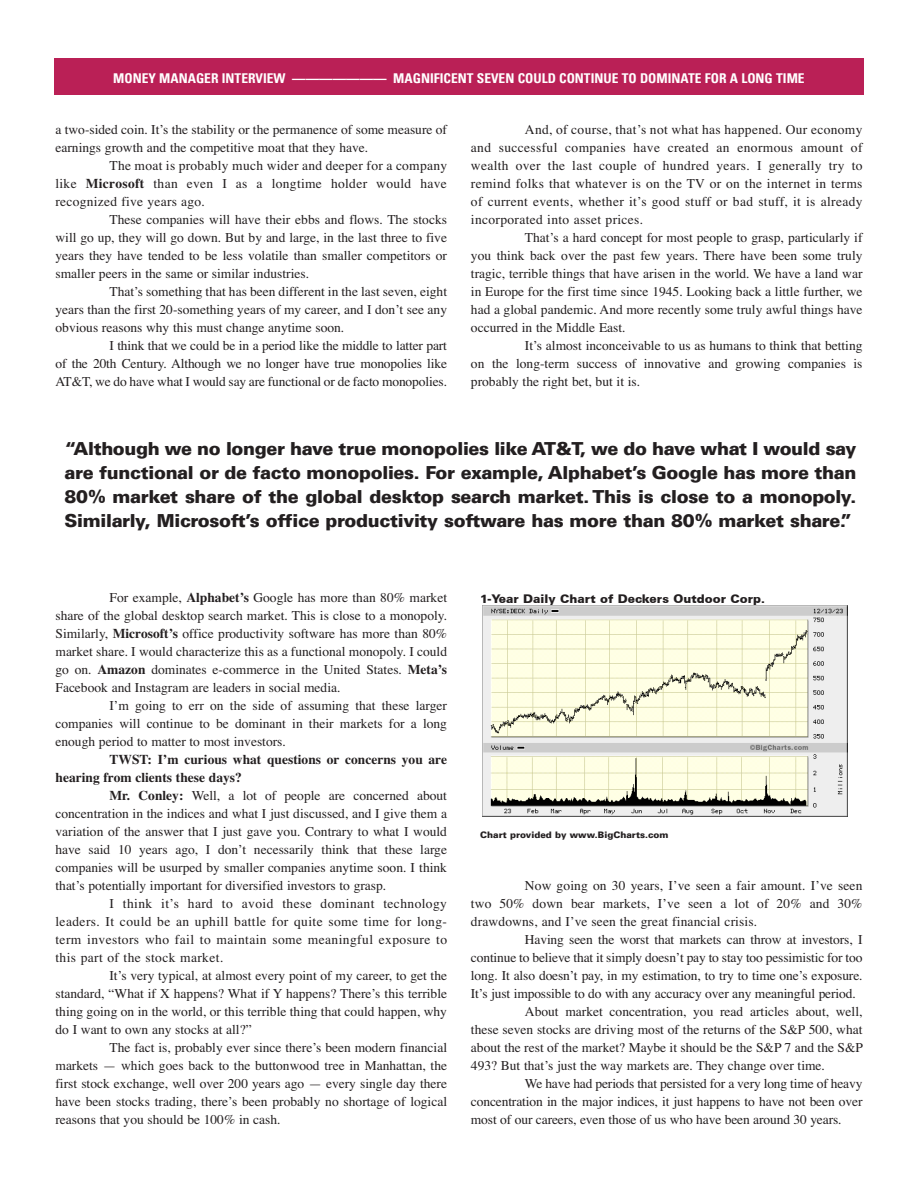
<style>
.page{position:relative;width:918px;height:1188px;background:#fff}
.page>*{position:absolute;margin:0;border:0;box-sizing:border-box;transform-origin:0 0}
.pullquote{font:900 18px/24px "Univers LT";letter-spacing:-.02em;color:#231f20;text-align:justify}
.Body_Text{font:13.5px/18px "Times";color:#231f20;text-align:justify}
.t1{font:700 condensed 13.5px "Univers LT";color:#fff}
.Body_Text-2{font:700 13.5px/18px "Times";color:#231f20}
.t2{font:900 12px "Univers CE";color:#231f20}
.t3{font:900 9px "Univers LT";color:#231f20}
.s1{font-weight:700}
</style>
<div class="page">
<div style="left:54px;top:58px;width:810px;height:36px;background:#ba2056"></div>
<img style="left:482px;top:605px;width:366px;height:212px">
<p class="t1" style="left:113px;top:70px;width:693px">MONEY MANAGER INTERVIEW ——————— MAGNIFICENT SEVEN COULD CONTINUE TO DOMINATE FOR A LONG TIME</p>
<p class="Body_Text" style="left:56px;top:121px;width:393px">a two-sided coin. It’s the stability or the permanence of some measure of earnings growth and the competitive moat that they have.</p>
<p class="Body_Text" style="left:56px;top:157px;width:393px;text-indent:54px">The moat is probably much wider and deeper for a company like <span class="s1">Microsoft</span> than even I as a longtime holder would have recognized five years ago.</p>
<p class="Body_Text" style="left:56px;top:211px;width:393px;text-indent:54px">These companies will have their ebbs and flows. The stocks will go up, they will go down. But by and large, in the last three to five years they have tended to be less volatile than smaller competitors or smaller peers in the same or similar industries.</p>
<p class="Body_Text" style="left:56px;top:283px;width:393px;text-indent:54px">That’s something that has been different in the last seven, eight years than the first 20-something years of my career, and I don’t see any obvious reasons why this must change anytime soon.</p>
<p class="Body_Text" style="left:56px;top:337px;width:393px;text-indent:54px">I think that we could be in a period like the middle to latter part of the 20th Century. Although we no longer have true monopolies like AT&amp;T, we do have what I would say are functional or de facto monopolies.</p>
<p class="Body_Text" style="left:471px;top:121px;width:393px;text-indent:54px">And, of course, that’s not what has happened. Our economy and successful companies have created an enormous amount of wealth over the last couple of hundred years. I generally try to remind folks that whatever is on the TV or on the internet in terms of current events, whether it’s good stuff or bad stuff, it is already incorporated into asset prices.</p>
<p class="Body_Text" style="left:471px;top:229px;width:393px;text-indent:54px">That’s a hard concept for most people to grasp, particularly if you think back over the past few years. There have been some truly tragic, terrible things that have arisen in the world. We have a land war in Europe for the first time since 1945. Looking back a little further, we had a global pandemic. And more recently some truly awful things have occurred in the Middle East.</p>
<p class="Body_Text" style="left:471px;top:337px;width:393px;text-indent:54px">It’s almost inconceivable to us as humans to think that betting on the long-term success of innovative and growing companies is probably the right bet, but it is.</p>
<p class="pullquote" style="left:64px;top:437px;width:794px">“Although we no longer have true monopolies like AT&amp;T, we do have what I would say are functional or de facto monopolies. For example, Alphabet’s Google has more than 80% market share of the global desktop search market. This is close to a monopoly.<br>Similarly, Microsoft’s office productivity software has more than 80% market share.”</p>
<p class="Body_Text" style="left:56px;top:589px;width:393px;text-indent:54px">For example, <span class="s1">Alphabet’s</span> Google has more than 80% market share of the global desktop search market. This is close to a monopoly.<br>Similarly, <span class="s1">Microsoft’s</span> office productivity software has more than 80% market share. I would characterize this as a functional monopoly. I could go on. <span class="s1">Amazon</span> dominates e-commerce in the United States. <span class="s1">Meta’s </span>Facebook and Instagram are leaders in social media.</p>
<p class="Body_Text" style="left:56px;top:697px;width:393px;text-indent:54px">I’m going to err on the side of assuming that these larger companies will continue to be dominant in their markets for a long enough period to matter to most investors.</p>
<p class="Body_Text-2" style="left:56px;top:751px;width:393px;text-indent:54px">TWST: I’m curious what questions or concerns you are hearing from clients these days?</p>
<p class="Body_Text" style="left:56px;top:787px;width:393px;text-indent:54px"><span class="s1">Mr. Conley:</span> Well, a lot of people are concerned about concentration in the indices and what I just discussed, and I give them a variation of the answer that I just gave you. Contrary to what I would have said 10 years ago, I don’t necessarily think that these large companies will be usurped by smaller companies anytime soon. I think that’s potentially important for diversified investors to grasp.</p>
<p class="Body_Text" style="left:56px;top:895px;width:393px;text-indent:54px">I think it’s hard to avoid these dominant technology leaders. It could be an uphill battle for quite some time for long&shy;term investors who fail to maintain some meaningful exposure to this part of the stock market.</p>
<p class="Body_Text" style="left:56px;top:967px;width:393px;text-indent:54px">It’s very typical, at almost every point of my career, to get the standard, “What if X happens? What if Y happens? There’s this terrible thing going on in the world, or this terrible thing that could happen, why do I want to own any stocks at all?”</p>
<p class="Body_Text" style="left:56px;top:1039px;width:393px;text-indent:54px">The fact is, probably ever since there’s been modern financial markets — which goes back to the buttonwood tree in Manhattan, the first stock exchange, well over 200 years ago — every single day there have been stocks trading, there’s been probably no shortage of logical reasons that you should be 100% in cash.</p>
<p class="t2" style="left:480px;top:591px;width:287px">1-Year Daily Chart of Deckers Outdoor Corp.</p>
<p class="t3" style="left:480px;top:830px;width:190px">Chart provided by www.BigCharts.com</p>
<p class="Body_Text" style="left:471px;top:877px;width:393px;text-indent:54px">Now going on 30 years, I’ve seen a fair amount. I’ve seen two 50% down bear markets, I’ve seen a lot of 20% and 30% drawdowns, and I’ve seen the great financial crisis.</p>
<p class="Body_Text" style="left:471px;top:931px;width:393px;text-indent:54px">Having seen the worst that markets can throw at investors, I continue to believe that it simply doesn’t pay to stay too pessimistic for too long. It also doesn’t pay, in my estimation, to try to time one’s exposure.<br>It’s just impossible to do with any accuracy over any meaningful period.</p>
<p class="Body_Text" style="left:471px;top:1003px;width:394px;text-indent:54px">About market concentration, you read articles about, well, these seven stocks are driving most of the returns of the S&amp;P 500, what about the rest of the market? Maybe it should be the S&amp;P 7 and the S&amp;P 493? But that’s just the way markets are. They change over time.</p>
<p class="Body_Text" style="left:471px;top:1075px;width:393px;text-indent:54px">We have had periods that persisted for a very long time of heavy concentration in the major indices, it just happens to have not been over most of our careers, even those of us who have been around 30 years.</p>
</div>
